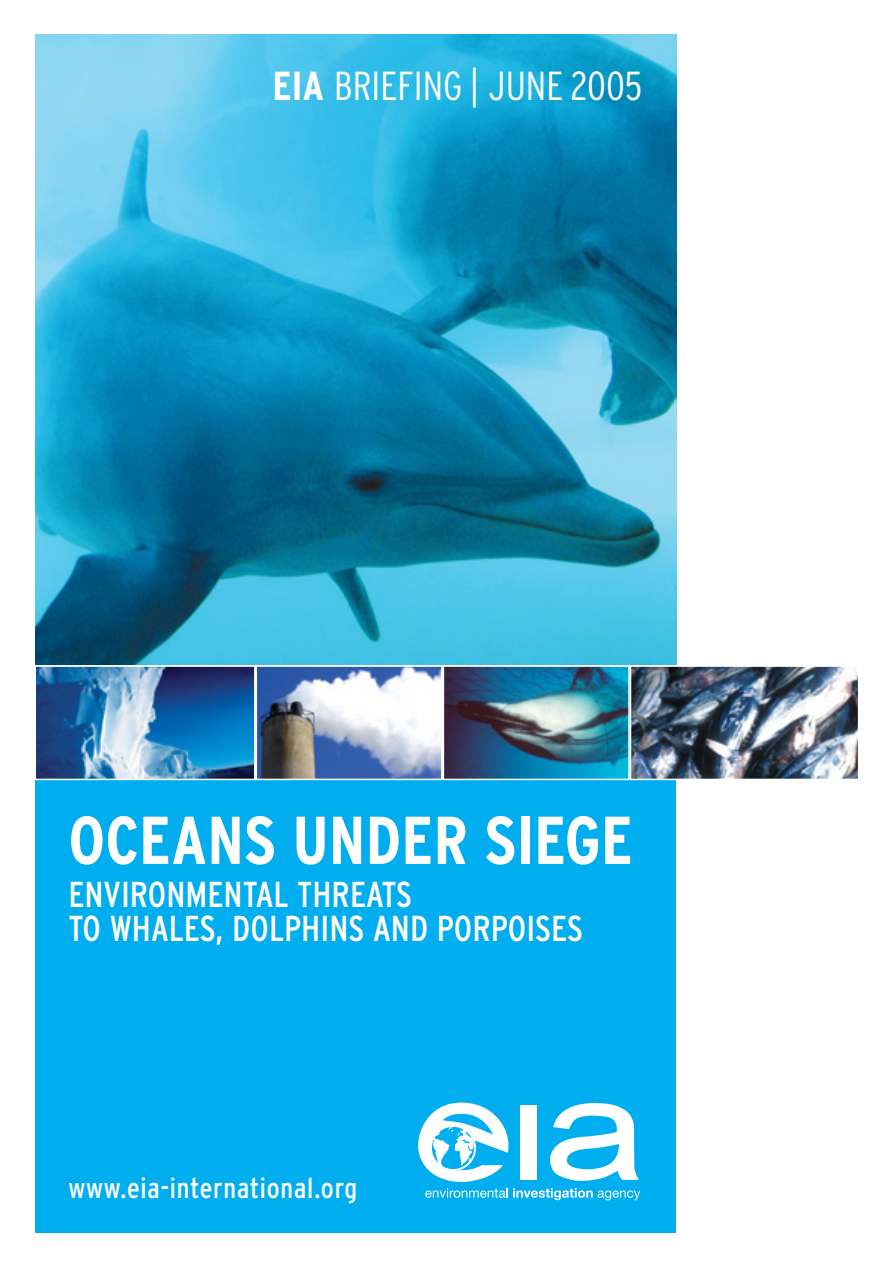
<style>
.page{position:relative;width:893px;height:1263px;background:#fff}
.page>*{position:absolute;margin:0;border:0;box-sizing:border-box;transform-origin:0 0}
.t1{font:700 condensed 67.5px "Interstate";color:#fff}
.t2{font:300 condensed 40.5px "Interstate";color:#fff}
.t3{font:condensed 36px/34.5px "Interstate";color:#fff}
.t4{font:condensed 28.5px "Interstate";letter-spacing:.025em;color:#fff}
.s1{font-weight:700}
</style>
<div class="page">
<div style="left:0;top:672px;width:893px;height:591px;background:#00adef"></div>
<div style="left:676px;top:34px;width:183px;height:1199px;background:#fff"></div>
<img style="left:35px;top:34px;width:641px;height:631px">
<div style="left:0;top:0;width:34px;height:1233px;background:#fff"></div>
<div style="left:859px;top:0;width:34px;height:1233px;background:#fff"></div>
<div style="left:0;top:1233px;width:893px;height:30px;background:#fff"></div>
<img style="left:37px;top:668px;width:216px;height:109px">
<div style="left:34px;top:665px;width:222px;height:115px;border:2px solid #fff"></div>
<svg style="left:259px;top:668px;width:181px;height:109px;background:#9ba8bf"></svg>
<div style="left:256px;top:665px;width:187px;height:115px;border:2px solid #fff"></div>
<img style="left:446px;top:668px;width:181px;height:109px">
<div style="left:443px;top:665px;width:187px;height:115px;border:2px solid #fff"></div>
<img style="left:633px;top:668px;width:223px;height:109px">
<div style="left:630px;top:665px;width:229px;height:115px;border:2px solid #fff"></div>
<div style="left:521px;top:1105px;width:16px;height:74px;background:#fff"></div>
<svg style="left:549px;top:1103px;width:90px;height:78px"></svg>
<svg style="left:418px;top:1103px;width:91px;height:79px"></svg>
<div style="left:430px;top:1125px;width:46px;height:46px;border:2px solid #fff;border-radius:50%"></div>
<svg style="left:425px;top:1188px;width:215px;height:12px"></svg>
<p class="t2" style="left:273px;top:71px;width:371px"><span class="s1">EIA</span> BRIEFING | JUNE 2005</p>
<h1 class="t1" style="left:68px;top:815px;width:566px">OCEANS UNDER SIEGE</h1>
<p class="t3" style="left:68px;top:880px;width:516px">ENVIRONMENTAL THREATS<br>TO WHALES, DOLPHINS AND PORPOISES</p>
<p class="t4" style="left:68px;top:1177px;width:290px">www.eia-international.org</p>
</div>
